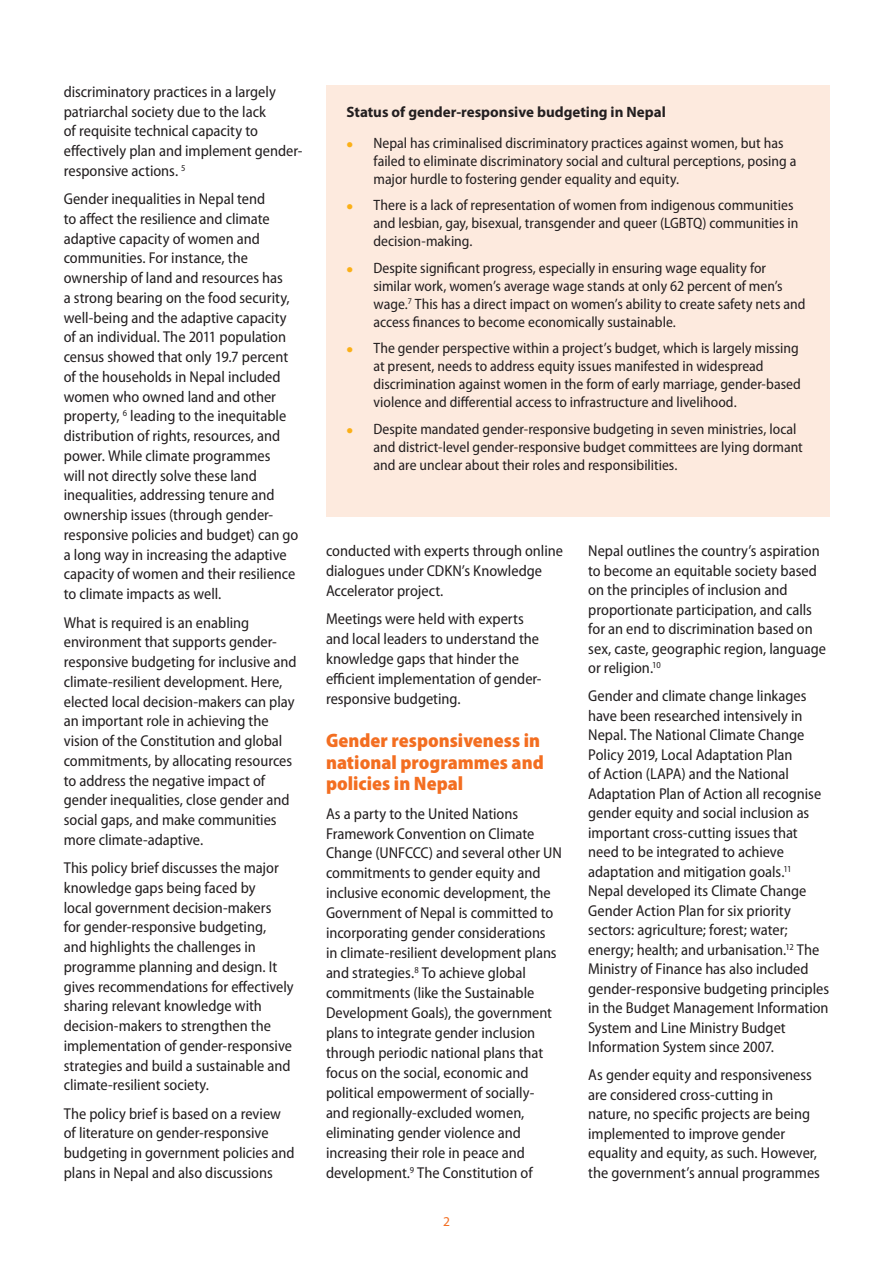
<style>
.page{position:relative;width:893px;height:1263px;background:#fff}
.page>*{position:absolute;margin:0;border:0;box-sizing:border-box;transform-origin:0 0}
.t1{font:900 semi-condensed 19.5px/21.5px "Myriad Pro";color:#f36e21}
.t2{font:semi-condensed 15.75px/19.8px "Myriad Pro";color:#231f20}
.t3{font:semi-condensed 15px/18px "Myriad Pro";color:#231f20}
.t4{font:700 15px "Myriad Pro";color:#231f20}
.t5{font:13.5px "Myriad Pro";color:#f36e21}
</style>
<div class="page">
<div style="left:326px;top:85px;width:503px;height:431px;background:#fdeade"></div>
<p class="t2" style="left:64px;top:82px;width:240px">discriminatory practices in a largely patriarchal society due to the lack<br>of requisite technical capacity to effectively plan and implement gender&shy;responsive actions. <sup>5</sup></p>
<p class="t2" style="left:64px;top:189px;width:236px">Gender inequalities in Nepal tend<br>to affect the resilience and climate adaptive capacity of women and communities. For instance, the ownership of land and resources has<br>a strong bearing on the food security, well-being and the adaptive capacity of an individual. The 2011 population census showed that only 19.7 percent of the households in Nepal included women who owned land and other property, <sup>6</sup> leading to the inequitable distribution of rights, resources, and power. While climate programmes<br>will not directly solve these land inequalities, addressing tenure and ownership issues (through gender&shy;responsive policies and budget) can go a long way in increasing the adaptive capacity of women and their resilience to climate impacts as well.</p>
<p class="t2" style="left:64px;top:613px;width:234px">What is required is an enabling environment that supports gender&shy;responsive budgeting for inclusive and climate-resilient development. Here, elected local decision-makers can play an important role in achieving the vision of the Constitution and global commitments, by allocating resources to address the negative impact of gender inequalities, close gender and social gaps, and make communities more climate-adaptive.</p>
<p class="t2" style="left:64px;top:858px;width:232px">This policy brief discusses the major knowledge gaps being faced by<br>local government decision-makers<br>for gender-responsive budgeting,<br>and highlights the challenges in programme planning and design. It gives recommendations for effectively sharing relevant knowledge with decision-makers to strengthen the implementation of gender-responsive strategies and build a sustainable and climate-resilient society.</p>
<p class="t2" style="left:64px;top:1104px;width:232px">The policy brief is based on a review of literature on gender-responsive budgeting in government policies and plans in Nepal and also discussions</p>
<p class="t4" style="left:346px;top:102px;width:321px">Status of gender-responsive budgeting in Nepal</p>
<p class="t3" style="left:373px;top:134px;width:424px">Nepal has criminalised discriminatory practices against women, but has failed to eliminate discriminatory social and cultural perceptions, posing a major hurdle to fostering gender equality and equity.</p>
<p class="t3" style="left:373px;top:197px;width:427px">There is a lack of representation of women from indigenous communities and lesbian, gay, bisexual, transgender and queer (LGBTQ) communities in decision-making.</p>
<p class="t3" style="left:373px;top:259px;width:433px">Despite significant progress, especially in ensuring wage equality for similar work, women’s average wage stands at only 62 percent of men’s wage.<sup>7</sup> This has a direct impact on women’s ability to create safety nets and access finances to become economically sustainable.</p>
<p class="t3" style="left:373px;top:340px;width:429px">The gender perspective within a project’s budget, which is largely missing at present, needs to address equity issues manifested in widespread discrimination against women in the form of early marriage, gender-based violence and differential access to infrastructure and livelihood.</p>
<p class="t3" style="left:373px;top:420px;width:431px">Despite mandated gender-responsive budgeting in seven ministries, local and district-level gender-responsive budget committees are lying dormant and are unclear about their roles and responsibilities.</p>
<p class="t2" style="left:326px;top:541px;width:238px">conducted with experts through online dialogues under CDKN’s Knowledge<br>Accelerator project.</p>
<p class="t2" style="left:326px;top:609px;width:217px">Meetings were held with experts and local leaders to understand the knowledge gaps that hinder the efficient implementation of gender&shy;responsive budgeting.</p>
<p class="t1" style="left:326px;top:730px;width:219px">Gender responsiveness in national programmes and policies in Nepal</p>
<p class="t2" style="left:326px;top:804px;width:237px">As a party to the United Nations Framework Convention on Climate Change (UNFCCC) and several other UN commitments to gender equity and inclusive economic development, the Government of Nepal is committed to incorporating gender considerations<br>in climate-resilient development plans and strategies.<sup>8</sup> To achieve global commitments (like the Sustainable Development Goals), the government plans to integrate gender inclusion through periodic national plans that focus on the social, economic and political empowerment of socially-<br>and regionally-excluded women, eliminating gender violence and increasing their role in peace and development.<sup>9</sup> The Constitution of</p>
<p class="t5" style="left:443px;top:1213px;width:8px">2</p>
<p class="t2" style="left:588px;top:541px;width:239px">Nepal outlines the country’s aspiration to become an equitable society based on the principles of inclusion and proportionate participation, and calls for an end to discrimination based on sex, caste, geographic region, language or religion.<sup>10</sup></p>
<p class="t2" style="left:588px;top:686px;width:242px">Gender and climate change linkages have been researched intensively in Nepal. The National Climate Change Policy 2019, Local Adaptation Plan<br>of Action (LAPA) and the National Adaptation Plan of Action all recognise gender equity and social inclusion as important cross-cutting issues that need to be integrated to achieve adaptation and mitigation goals.<sup>11<br></sup>Nepal developed its Climate Change Gender Action Plan for six priority sectors: agriculture; forest; water; energy; health; and urbanisation.<sup>12</sup> The Ministry of Finance has also included gender-responsive budgeting principles in the Budget Management Information System and Line Ministry Budget Information System since 2007.</p>
<p class="t2" style="left:588px;top:1066px;width:233px">As gender equity and responsiveness are considered cross-cutting in<br>nature, no specific projects are being implemented to improve gender equality and equity, as such. However, the government’s annual programmes</p>
</div>
